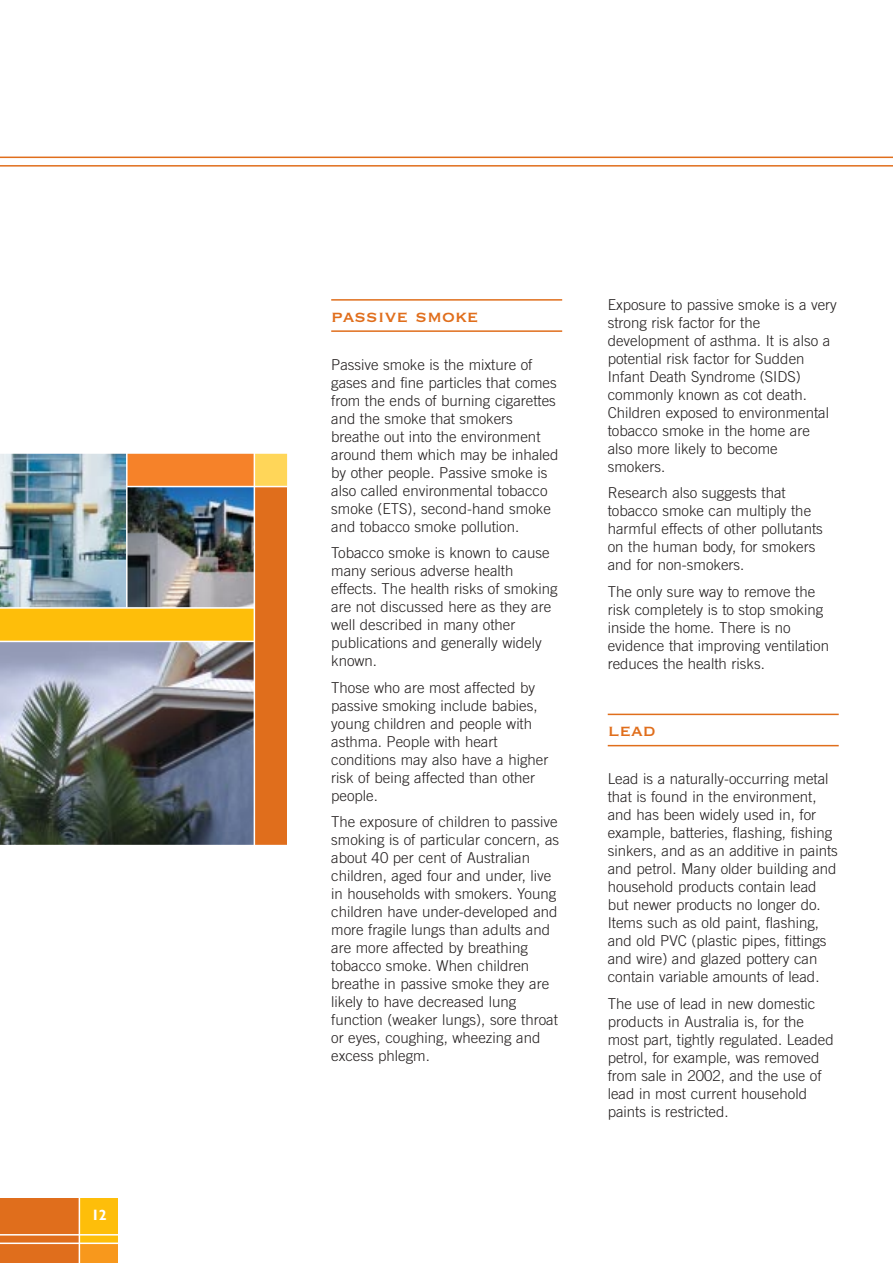
<style>
.page{position:relative;width:893px;height:1263px;background:#fff}
.page>*{position:absolute;margin:0;border:0;box-sizing:border-box;transform-origin:0 0}
.t1{font:21px "Copperplate Thirty One BC";color:#e06e1c}
.t2{font:300 15px/18px "Trade Gothic";color:#231f1f}
.t3{font:700 condensed 15px "Gill Sans";color:#fff}
</style>
<div class="page">
<div style="left:78px;top:1199px;width:40px;height:44px;background:#febe0a"></div>
<div style="left:79px;top:1243px;width:39px;height:20px;background:#f8981c"></div>
<div style="left:0;top:1199px;width:79px;height:64px;background:#e06e1c"></div>
<hr style="left:0;top:1234px;width:132px;height:2px;background:#fff">
<hr style="left:0;top:1243px;width:132px;height:1px;background:#fff">
<hr style="left:79px;top:1194px;width:1px;height:69px;background:#fff">
<hr style="left:331px;top:299px;width:231px;height:2px;background:#e06e1c">
<hr style="left:331px;top:330px;width:231px;height:2px;background:#e06e1c">
<hr style="left:607px;top:714px;width:231px;height:1px;background:#e06e1c">
<hr style="left:607px;top:745px;width:231px;height:1px;background:#e06e1c">
<hr style="left:0;top:157px;width:892px;height:1px;background:#e06e1c">
<hr style="left:0;top:165px;width:892px;height:2px;background:#e06e1c">
<div style="left:123px;top:454px;width:131px;height:34px;background:#f68229"></div>
<div style="left:254px;top:454px;width:34px;height:34px;background:#ffd659"></div>
<img style="left:0;top:642px;width:253px;height:203px">
<img style="left:127px;top:487px;width:126px;height:120px">
<img style="left:0;top:454px;width:126px;height:153px">
<div style="left:0;top:608px;width:254px;height:33px;background:#febe0a"></div>
<hr style="left:126px;top:452px;width:1px;height:155px;background:#fff">
<hr style="left:0;top:607px;width:259px;height:2px;background:#fff">
<div style="left:254px;top:487px;width:33px;height:358px;background:#e06e1c"></div>
<hr style="left:253px;top:452px;width:2px;height:395px;background:#fff">
<hr style="left:126px;top:486px;width:164px;height:1px;background:#fff">
<hr style="left:287px;top:452px;width:2px;height:395px;background:#fff">
<p class="t3" style="left:91px;top:1206px;width:17px">12</p>
<h1 class="t1" style="left:331px;top:302px;width:149px">passive smoke</h1>
<p class="t2" style="left:331px;top:357px;width:229px">Passive smoke is the mixture of gases and fine particles that comes from the ends of burning cigarettes and the smoke that smokers breathe out into the environment around them which may be inhaled by other people. Passive smoke is also called environmental tobacco smoke (ETS), second-hand smoke and tobacco smoke pollution.</p>
<p class="t2" style="left:331px;top:546px;width:228px">Tobacco smoke is known to cause many serious adverse health effects. The health risks of smoking are not discussed here as they are well described in many other publications and generally widely known.</p>
<p class="t2" style="left:331px;top:680px;width:219px">Those who are most affected by passive smoking include babies, young children and people with asthma. People with heart conditions may also have a higher risk of being affected than other people.</p>
<p class="t2" style="left:331px;top:815px;width:229px">The exposure of children to passive smoking is of particular concern, as about 40 per cent of Australian children, aged four and under, live in households with smokers. Young children have under-developed and more fragile lungs than adults and are more affected by breathing tobacco smoke. When children breathe in passive smoke they are likely to have decreased lung function (weaker lungs), sore throat or eyes, coughing, wheezing and excess phlegm.</p>
<p class="t2" style="left:607px;top:297px;width:231px">Exposure to passive smoke is a very strong risk factor for the development of asthma. It is also a potential risk factor for Sudden<br>Infant Death Syndrome (SIDS) commonly known as cot death.<br>Children exposed to environmental tobacco smoke in the home are also more likely to become smokers.</p>
<p class="t2" style="left:607px;top:486px;width:216px">Research also suggests that tobacco smoke can multiply the harmful effects of other pollutants on the human body, for smokers and for non-smokers.</p>
<p class="t2" style="left:607px;top:584px;width:223px">The only sure way to remove the risk completely is to stop smoking inside the home. There is no evidence that improving ventilation reduces the health risks.</p>
<h1 class="t1" style="left:607px;top:717px;width:49px">lead</h1>
<p class="t2" style="left:607px;top:772px;width:231px">Lead is a naturally-occurring metal that is found in the environment, and has been widely used in, for example, batteries, flashing, fishing sinkers, and as an additive in paints and petrol. Many older building and household products contain lead but newer products no longer do.<br>Items such as old paint, flashing, and old PVC (plastic pipes, fittings and wire) and glazed pottery can contain variable amounts of lead.</p>
<p class="t2" style="left:607px;top:996px;width:227px">The use of lead in new domestic products in Australia is, for the most part, tightly regulated. Leaded petrol, for example, was removed from sale in 2002, and the use of lead in most current household paints is restricted.</p>
</div>
